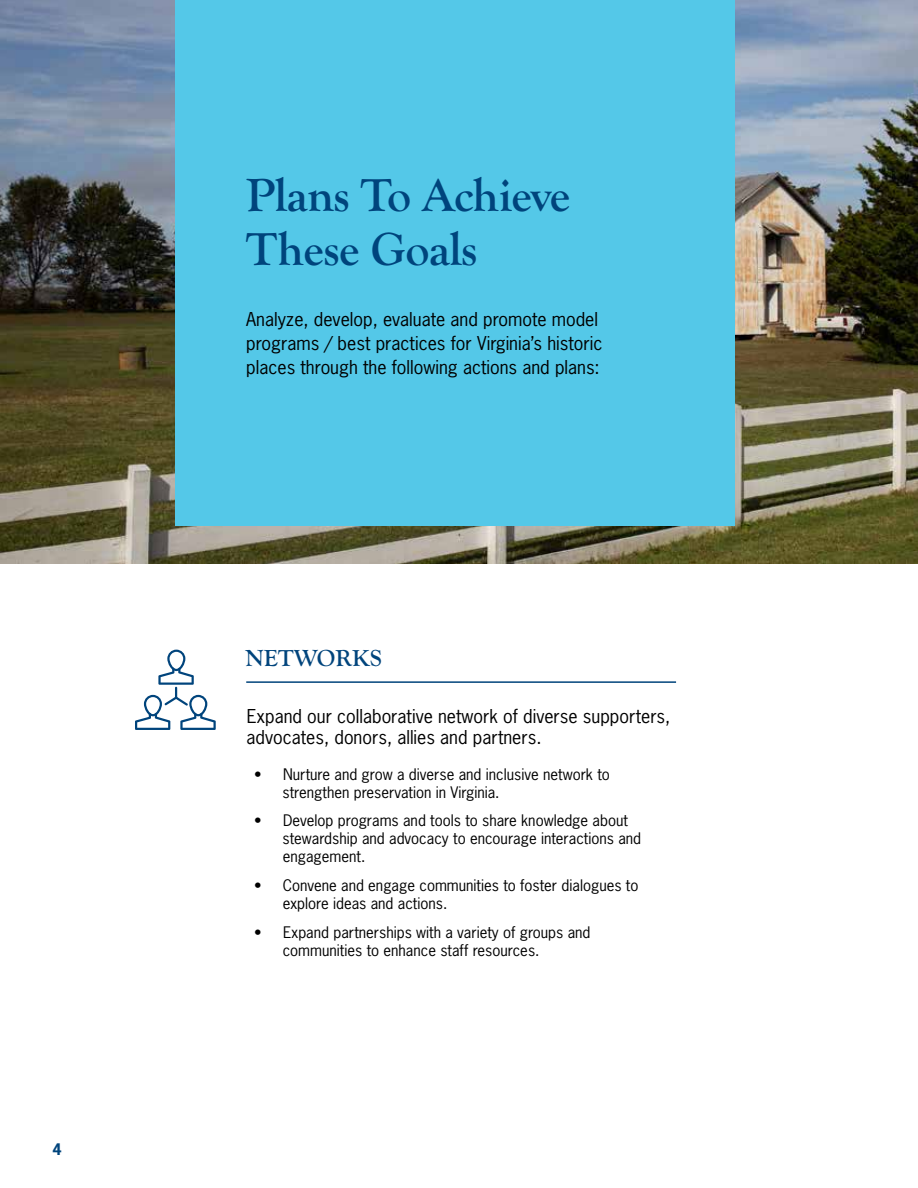
<style>
.page{position:relative;width:918px;height:1188px;background:#fff}
.page>*{position:absolute;margin:0;border:0;box-sizing:border-box;transform-origin:0 0}
.t1{font:700 48px/54px "Goudy Old Sty";letter-spacing:-.01em;color:#00447c}
.t2{font:700 24px "Goudy Old Sty";color:#00447c}
.t3{font:18px/24px "News Gothic Std";color:#000}
.t4{font:15px/18px "News Gothic Std";color:#000}
.t5{font:700 15px "News Gothic Std";color:#00447c}
</style>
<div class="page">
<img style="left:0;top:0;width:918px;height:563px">
<hr style="left:246px;top:681px;width:430px;height:2px;background:#00447c">
<svg style="left:135px;top:650px;width:81px;height:80px"></svg>
<div style="left:175px;top:0;width:560px;height:526px;background:#54c8e8"></div>
<p class="t5" style="left:52px;top:1139px;width:11px">4</p>
<h1 class="t1" style="left:246px;top:169px;width:326px">Plans To Achieve<br>These Goals</h1>
<p class="t3" style="left:246px;top:307px;width:358px">Analyze, develop, evaluate and promote model programs / best practices for Virginia’s historic places through the following actions and plans:</p>
<h2 class="t2" style="left:246px;top:644px;width:138px">NETWORKS</h2>
<p class="t3" style="left:247px;top:705px;width:425px;line-height:21px">Expand our collaborative network of diverse supporters, advocates, donors, allies and partners.</p>
<p class="t4" style="left:283px;top:765px;width:329px;text-indent:-28px">• Nurture and grow a diverse and inclusive network to strengthen preservation in Virginia.</p>
<p class="t4" style="left:283px;top:812px;width:360px;text-indent:-28px">• Develop programs and tools to share knowledge about stewardship and advocacy to encourage interactions and engagement.</p>
<p class="t4" style="left:283px;top:876px;width:357px;text-indent:-28px">• Convene and engage communities to foster dialogues to explore ideas and actions.</p>
<p class="t4" style="left:283px;top:923px;width:309px;text-indent:-28px">• Expand partnerships with a variety of groups and communities to enhance staff resources.</p>
</div>
